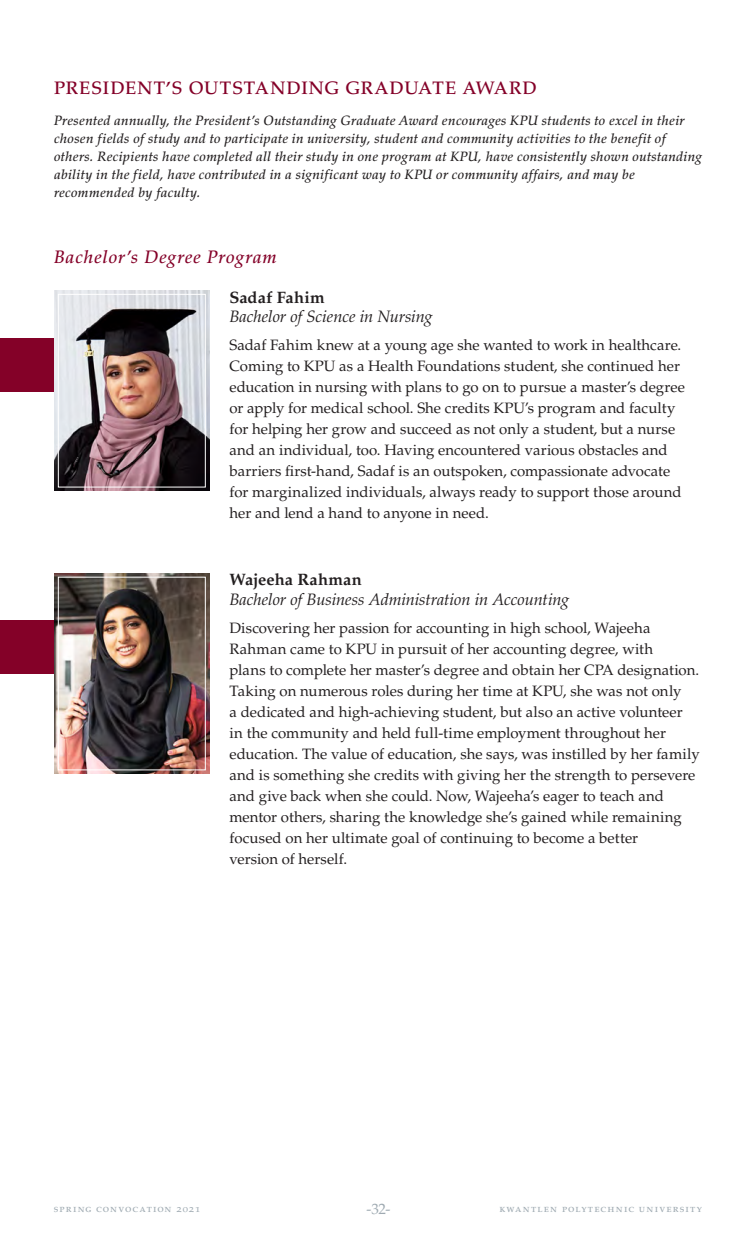
<style>
.page{position:relative;width:756px;height:1242px;background:#fff}
.page>*{position:absolute;margin:0;border:0;box-sizing:border-box;transform-origin:0 0}
.t1{font:500 18px "Palatino LT Std";letter-spacing:.05em;color:#840128}
.t2{font:italic 500 18px "Palatino LT Std";letter-spacing:.045em;color:#840128}
.t3{font:italic 16.5px "Palatino LT Std";letter-spacing:-.005em;color:#231f20}
.t4{font:700 16.5px "Palatino LT Std";letter-spacing:.005em;color:#231f20}
.t5{font:15px/21px "Palatino LT Std";color:#231f20}
.t6{font:15px "Palatino LT Std";color:#9faab2}
.t7{font:italic 500 13.5px/18px "Palatino LT Std";letter-spacing:.025em;color:#231f20}
.t8{font:10.5px "Palatino LT Std";letter-spacing:.105em;color:#9faab2}
</style>
<div class="page">
<div style="left:0;top:338px;width:140px;height:54px;background:#840128"></div>
<img style="left:54px;top:291px;width:156px;height:200px">
<div style="left:58px;top:294px;width:148px;height:193px;border:1px solid #fff"></div>
<div style="left:0;top:620px;width:140px;height:54px;background:#840128"></div>
<img style="left:54px;top:573px;width:156px;height:201px">
<div style="left:58px;top:577px;width:148px;height:193px;border:1px solid #fff"></div>
<p class="t1" style="left:54px;top:77px;width:484px">PRESIDENT’S OUTSTANDING GRADUATE AWARD</p>
<p class="t7" style="left:54px;top:111px;width:649px">Presented annually, the President’s Outstanding Graduate Award encourages KPU students to excel in their chosen fields of study and to participate in university, student and community activities to the benefit of others. Recipients have completed all their study in one program at KPU, have consistently shown outstanding ability in the field, have contributed in a significant way to KPU or community affairs, and may be recommended by faculty.</p>
<p class="t2" style="left:54px;top:246px;width:224px">Bachelor’s Degree Program</p>
<p class="t4" style="left:230px;top:287px;width:97px">Sadaf Fahim</p>
<p class="t3" style="left:230px;top:307px;width:205px">Bachelor of Science in Nursing</p>
<p class="t5" style="left:230px;top:335px;width:457px">Sadaf Fahim knew at a young age she wanted to work in healthcare.<br>Coming to KPU as a Health Foundations student, she continued her education in nursing with plans to go on to pursue a master’s degree or apply for medical school. She credits KPU’s program and faculty for helping her grow and succeed as not only a student, but a nurse and an individual, too. Having encountered various obstacles and barriers first-hand, Sadaf is an outspoken, compassionate advocate for marginalized individuals, always ready to support those around her and lend a hand to anyone in need.</p>
<p class="t4" style="left:230px;top:570px;width:134px">Wajeeha Rahman</p>
<p class="t3" style="left:230px;top:590px;width:341px">Bachelor of Business Administration in Accounting</p>
<p class="t5" style="left:230px;top:618px;width:472px">Discovering her passion for accounting in high school, Wajeeha Rahman came to KPU in pursuit of her accounting degree, with<br>plans to complete her master’s degree and obtain her CPA designation.<br>Taking on numerous roles during her time at KPU, she was not only<br>a dedicated and high-achieving student, but also an active volunteer in the community and held full-time employment throughout her education. The value of education, she says, was instilled by her family and is something she credits with giving her the strength to persevere and give back when she could. Now, Wajeeha’s eager to teach and mentor others, sharing the knowledge she’s gained while remaining focused on her ultimate goal of continuing to become a better<br>version of herself.</p>
<p class="t8" style="left:54px;top:1202px;width:148px">spring convocation 2021</p>
<p class="t6" style="left:366px;top:1200px;width:25px">-32-</p>
<p class="t8" style="left:500px;top:1202px;width:204px">kwantlen polytechnic university</p>
</div>
